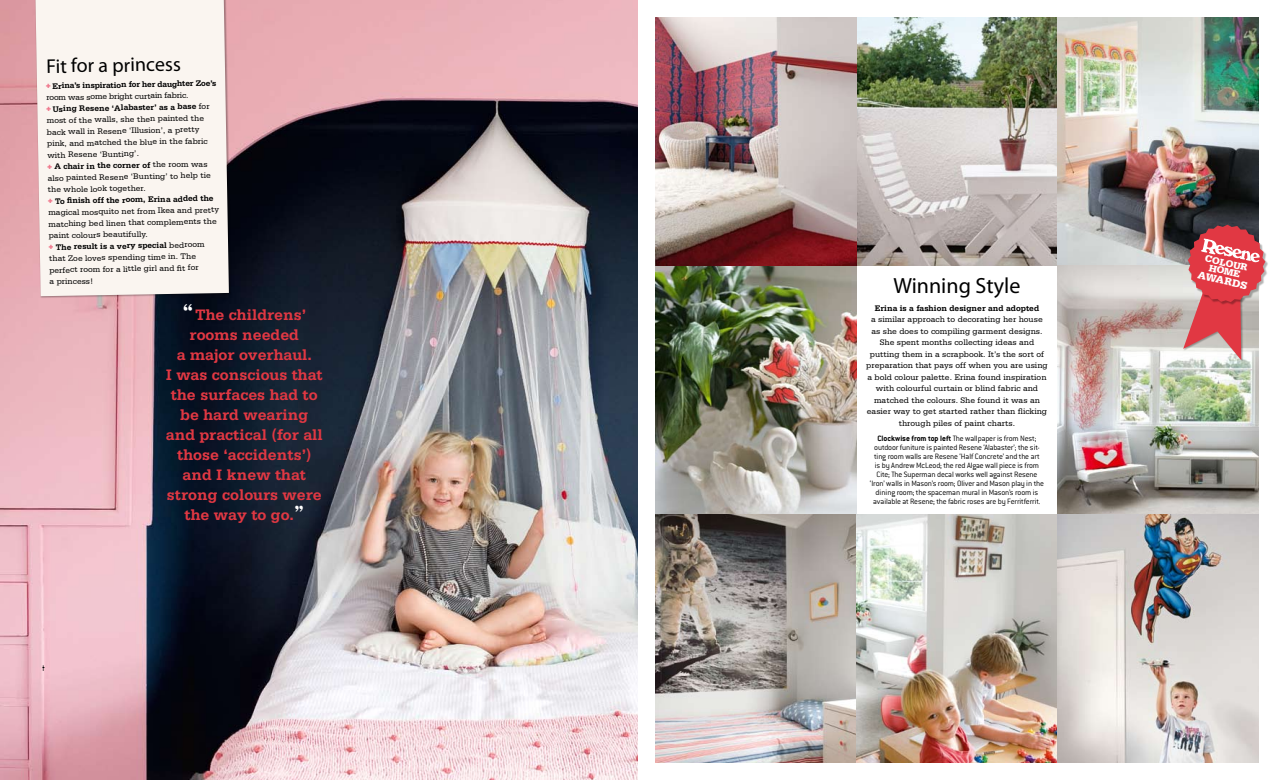
<style>
.page{position:relative;width:1276px;height:780px;background:#fff}
.page>*{position:absolute;margin:0;border:0;box-sizing:border-box;transform-origin:0 0}
.t1{font:22px "Myriad Pro";color:#000}
.t2{font:20px "Myriad Pro";color:#000}
.t3{font:700 16px/20px "Serifa";color:#e13843;text-align:center}
.t4{font:900 10.9px "Serifa";color:#fff}
.t5{font:900 10.1px/8.2px "Serifa";color:#fff;text-align:center}
.t6{font:300 9px "Conduit ITC";color:#000}
.t7{font:8.5px/11.5px "Serifa";color:#000}
.t8{font:300 8.5px/9px "Conduit ITC";letter-spacing:-.01em;color:#000;text-align:center}
.t9{font:700 8.5px "Serifa";color:#000}
.s1{color:#ef778c}
.s2{font-weight:700}
.s3{font-family:"Cheltenham";font-size:22px;color:#fff}
.s4{font-family:"Cheltenham";font-size:20px;color:#fff}
</style>
<div class="page">
<img style="left:0;top:0;width:638px;height:780px">
<div style="left:32px;top:0;width:210px;height:304px;background:#000;opacity:.3"></div>
<div style="left:32px;top:0;width:197px;height:296px;background:#faf5f0"></div>
<img style="left:856px;top:17px;width:201px;height:249px">
<img style="left:655px;top:17px;width:201px;height:497px">
<img style="left:1057px;top:17px;width:202px;height:249px">
<img style="left:655px;top:514px;width:402px;height:249px">
<img style="left:1057px;top:266px;width:202px;height:497px">
<div style="left:1183px;top:273px;width:93px;height:114px;background:#000;opacity:.3"></div>
<div style="left:1188px;top:225px;width:88px;height:94px;background:#fff"></div>
<svg style="left:1183px;top:225px;width:82px;height:135px;background:#d17479"></svg>
<h2 class="t2" style="left:46px;top:54px;width:136px;rotate:-1deg">Fit for a princess</h2>
<p class="t7" style="left:46px;top:80px;width:172px;rotate:-1deg"><span class="s1">✚</span> <span class="s2">Erina’s inspiration for her daughter Zoe’s </span>room was some bright curtain fabric.<br><span class="s1">✚</span> <span class="s2">Using Resene ‘Alabaster’ as a base</span> for most of the walls, she then painted the back wall in Resene ‘Illusion’, a pretty pink, and matched the blue in the fabric with Resene ‘Bunting’.<br><span class="s1">✚</span> <span class="s2">A chair in the corner of</span> the room was also painted Resene ‘Bunting’ to help tie the whole look together.<br><span class="s1">✚</span> <span class="s2">To fi nish off the room, Erina added the </span>magical mosquito net from Ikea and pretty matching bed linen that complements the paint colours beautifully.<br><span class="s1">✚</span> <span class="s2">The result is a very special</span> bedroom that Zoe loves spending time in. The perfect room for a little girl and fi t for<br>a princess!</p>
<p class="t6" style="left:43px;top:662px;width:3px">l</p>
<h3 class="t3" style="left:166px;top:304px;width:159px"><span class="s3">“</span>The childrens’ rooms needed<br>a major overhaul.<br>I was conscious that the surfaces had to be hard wearing and practical (for all those ‘accidents’) and I knew that strong colours were the way to go.<span class="s4">”</span></h3>
<h1 class="t1" style="left:893px;top:272px;width:128px">Winning Style</h1>
<p class="t9" style="left:874px;top:303px;width:166px">Erina is a fashion designer and adopted</p>
<p class="t7" style="left:866px;top:314px;width:183px;text-align:center">a similar approach to decorating her house as she does to compiling garment designs.<br>She spent months collecting ideas and putting them in a scrapbook. It’s the sort of preparation that pays off when you are using a bold colour palette. Erina found inspiration with colourful curtain or blind fabric and matched the colours. She found it was an easier way to get started rather than flicking through piles of paint charts.</p>
<p class="t8" style="left:870px;top:433px;width:175px"><span class="s2">Clockwise from top left</span> The wallpaper is from Nest; outdoor funiture is painted Resene ‘Alabaster’; the sit&shy;ting room walls are Resene ‘Half Concrete’ and the art<br>is by Andrew McLeod; the red Algae wall piece is from Cite; The Superman decal works well against Resene ‘Iron’ walls in Mason’s room; Oliver and Mason play in the dining room; the spaceman mural in Mason’s room is available at Resene; the fabric roses are by Ferritferrit.</p>
<p class="t5" style="left:1206px;top:254px;width:45px;rotate:13deg">COLOUR<br>HOME</p>
<p class="t4" style="left:1199px;top:268px;width:52px;rotate:13deg">AWARDS</p>
</div>
